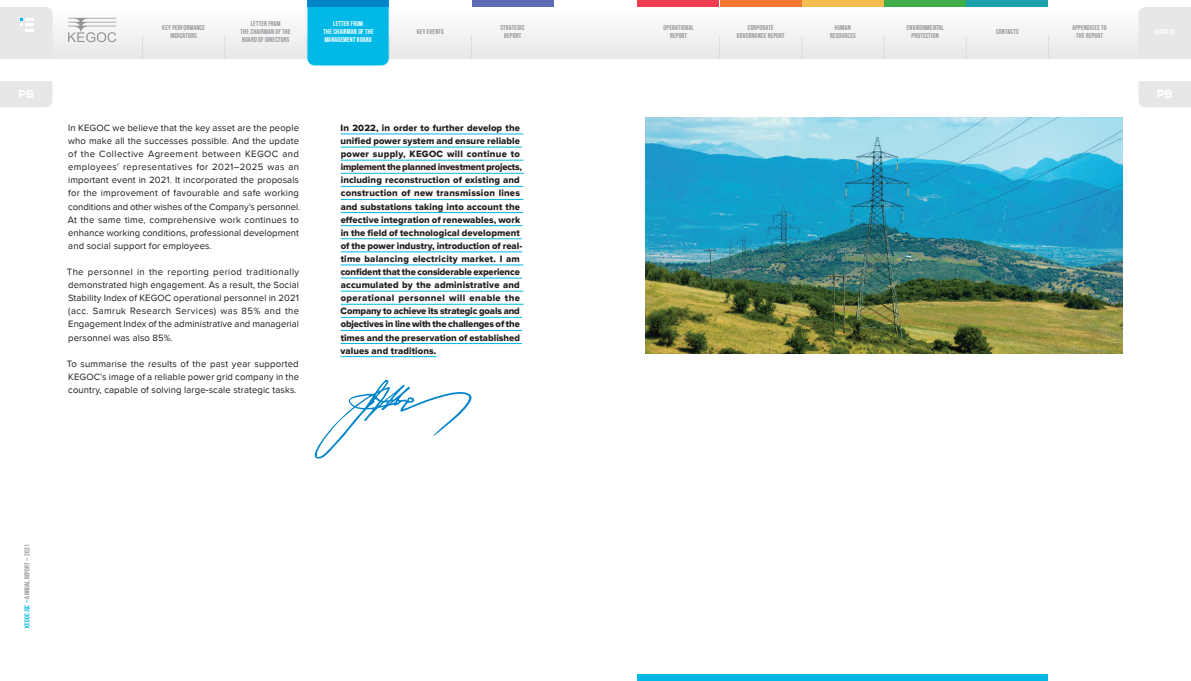
<style>
.page{position:relative;width:1191px;height:681px;background:#fff}
.page>*{position:absolute;margin:0;border:0;box-sizing:border-box;transform-origin:0 0}
.t1{font:700 12px "Egkst";color:#fff}
.TEXT_justify{font:9.5px/13.1px "Proxima Nova";letter-spacing:.01em;color:#231f20;text-align:justify}
.TEXT_left{font:800 9.5px/13.1px "Proxima Nova";letter-spacing:.01em;color:#231f20}
.t2{font:700 7px/8px "Bebas Neue";letter-spacing:.025em;color:#939598;text-align:center}
.t3{font:700 7px/8px "Bebas Neue";letter-spacing:.025em;color:#fff;text-align:center}
.s1{color:#00b9e7}
</style>
<div class="page">
<div style="left:638px;top:673px;width:410px;height:7px;background:#00b9e7"></div>
<svg style="left:0;top:81px;width:52px;height:26px"></svg>
<svg style="left:1138px;top:81px;width:53px;height:26px"></svg>
<hr style="left:341px;top:134px;width:182px;height:1px;background:#00b9e7">
<hr style="left:340px;top:147px;width:182px;height:1px;background:#00b9e7">
<hr style="left:341px;top:160px;width:182px;height:1px;background:#00b9e7">
<hr style="left:341px;top:173px;width:183px;height:1px;background:#00b9e7">
<hr style="left:341px;top:186px;width:182px;height:1px;background:#00b9e7">
<hr style="left:341px;top:199px;width:182px;height:1px;background:#00b9e7">
<hr style="left:341px;top:212px;width:182px;height:1px;background:#00b9e7">
<hr style="left:341px;top:225px;width:181px;height:1px;background:#00b9e7">
<hr style="left:341px;top:238px;width:181px;height:1px;background:#00b9e7">
<hr style="left:341px;top:251px;width:181px;height:1px;background:#00b9e7">
<hr style="left:341px;top:264px;width:182px;height:1px;background:#00b9e7">
<hr style="left:341px;top:278px;width:181px;height:1px;background:#00b9e7">
<hr style="left:341px;top:291px;width:182px;height:1px;background:#00b9e7">
<hr style="left:341px;top:304px;width:182px;height:1px;background:#00b9e7">
<hr style="left:340px;top:317px;width:182px;height:1px;background:#00b9e7">
<hr style="left:341px;top:330px;width:181px;height:1px;background:#00b9e7">
<hr style="left:341px;top:343px;width:181px;height:1px;background:#00b9e7">
<hr style="left:340px;top:356px;width:96px;height:1px;background:#00b9e7">
<svg style="left:315px;top:379px;width:157px;height:79px"></svg>
<img style="left:645px;top:118px;width:478px;height:235px">
<div style="left:0;top:7px;width:1191px;height:51px;background:#f3f4f4"></div>
<svg style="left:471px;top:35px;width:1px;height:24px"></svg>
<svg style="left:142px;top:35px;width:1px;height:24px"></svg>
<svg style="left:801px;top:35px;width:1px;height:24px"></svg>
<svg style="left:883px;top:36px;width:1px;height:23px"></svg>
<svg style="left:965px;top:45px;width:1px;height:14px"></svg>
<svg style="left:1048px;top:35px;width:1px;height:24px"></svg>
<svg style="left:224px;top:35px;width:1px;height:24px"></svg>
<svg style="left:719px;top:35px;width:1px;height:24px"></svg>
<svg style="left:306px;top:7px;width:84px;height:58px"></svg>
<div style="left:0;top:7px;width:52px;height:51px;background:#e6e7e9"></div>
<div style="left:1138px;top:7px;width:53px;height:51px;background:#e6e7e9"></div>
<svg style="left:638px;top:0;width:81px;height:58px"></svg>
<svg style="left:720px;top:0;width:81px;height:58px"></svg>
<svg style="left:802px;top:0;width:81px;height:58px"></svg>
<svg style="left:884px;top:0;width:81px;height:58px"></svg>
<svg style="left:966px;top:0;width:82px;height:58px"></svg>
<div style="left:1049px;top:0;width:81px;height:58px;background:#f4f5f5"></div>
<svg style="left:472px;top:0;width:81px;height:58px"></svg>
<div style="left:390px;top:0;width:81px;height:58px;background:#f4f5f5"></div>
<div style="left:143px;top:0;width:81px;height:58px;background:#f4f5f5"></div>
<svg style="left:61px;top:7px;width:63px;height:51px"></svg>
<div style="left:225px;top:0;width:81px;height:58px;background:#f4f5f5"></div>
<svg style="left:307px;top:0;width:82px;height:58px;background:#01b3e3"></svg>
<p class="t2" style="left:162px;top:24px;width:44px">KEY PERFORMANCE<br>INDICATORS</p>
<p class="t2" style="left:241px;top:20px;width:52px">LETTER FROM<br>THE CHAIRMAN OF THE<br>BOARD OF DIRECTORS</p>
<p class="t2" style="left:417px;top:28px;width:28px">KEY EVENTS</p>
<p class="t2" style="left:500px;top:24px;width:26px">STRATEGIC<br>REPORT</p>
<p class="t2" style="left:663px;top:24px;width:32px">OPERATIONAL<br>REPORT</p>
<p class="t2" style="left:737px;top:24px;width:49px">CORPORATE<br>GOVERNANCE REPORT</p>
<p class="t2" style="left:830px;top:24px;width:27px">HUMAN<br>RESOURCES</p>
<p class="t2" style="left:906px;top:24px;width:39px">ENVIRONMENTAL<br>PROTECTION</p>
<p class="t2" style="left:996px;top:28px;width:24px">CONTACTS</p>
<p class="t2" style="left:1072px;top:24px;width:36px">APPENDICES TO<br>THE REPORT</p>
<p class="t3" style="left:323px;top:20px;width:52px">LETTER FROM<br>THE CHAIRMAN OF THE<br>MANAGEMENT BOARD</p>
<p class="t1" style="left:18px;top:87px;width:17px">PB</p>
<p class="t1" style="left:1156px;top:87px;width:17px">PB</p>
<p class="TEXT_justify" style="left:68px;top:121px;width:234px;text-align:left">In KEGOC we believe that the key asset are the people who make all the successes possible. And the update of the Collective Agreement between KEGOC and employees’ representatives for 2021–2025 was an important event in 2021. It incorporated the proposals for the improvement of favourable and safe working conditions and other wishes of the Company’s personnel.<br>At the same time, comprehensive work continues to enhance working conditions, professional development and social support for employees.</p>
<p class="TEXT_justify" style="left:67px;top:265px;width:234px">The personnel in the reporting period traditionally demonstrated high engagement. As a result, the Social Stability Index of KEGOC operational personnel in 2021 (acc. Samruk Research Services) was 85% and the Engagement Index of the administrative and managerial personnel was also 85%.</p>
<p class="TEXT_justify" style="left:67px;top:356px;width:234px">To summarise the results of the past year supported KEGOC’s image of a reliable power grid company in the country, capable of solving large-scale strategic tasks.</p>
<p class="TEXT_left" style="left:340px;top:121px;width:183px">In 2022, in order to further develop the unified power system and ensure reliable power supply, KEGOC will continue to implement the planned investment projects, including reconstruction of existing and construction of new transmission lines and substations taking into account the effective integration of renewables, work in the field of technological development of the power industry, introduction of real&shy;time balancing electricity market. I am confident that the considerable experience accumulated by the administrative and operational personnel will enable the Company to achieve its strategic goals and objectives in line with the challenges of the times and the preservation of established values and traditions.</p>
<p class="t2" style="left:23px;top:628px;width:85px;rotate:-90deg"><span class="s1">KEGOC JSC –</span> ANNUAL REPORT – 2021</p>
</div>
